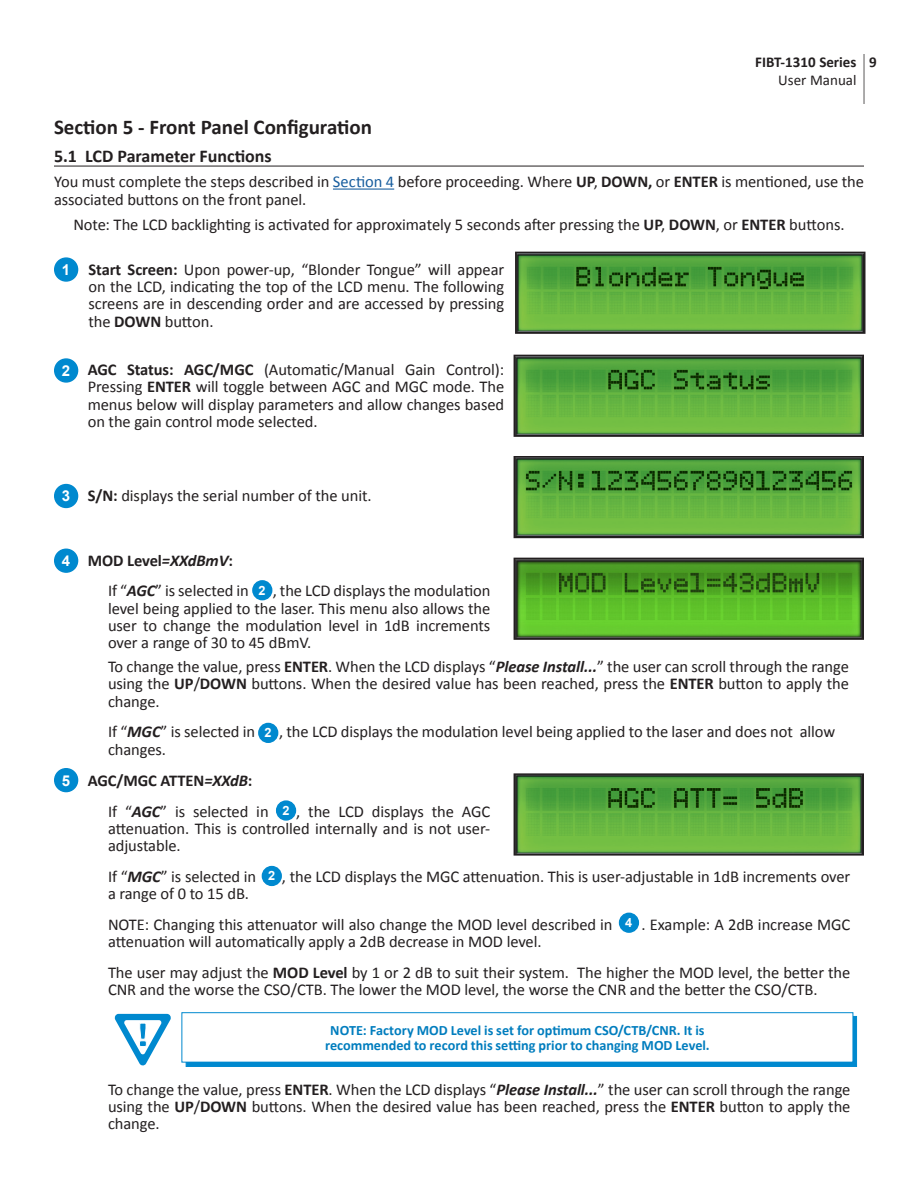
<style>
.page{position:relative;width:918px;height:1188px;background:#fff}
.page>*{position:absolute;margin:0;border:0;box-sizing:border-box;transform-origin:0 0}
.Section_Title{font:700 21px "Calibri";color:#231f20}
.Sub-Section_Title{font:700 18px "Calibri";color:#231f20}
.User-Interface_-_Num{font:16.5px/17.2px "Calibri";letter-spacing:-.005em;color:#231f20;text-align:justify}
.Body{font:16.5px/18px "Calibri";letter-spacing:-.005em;color:#231f20}
.User-Interface_-_Num-2{font:700 16.5px "Calibri";letter-spacing:-.005em;color:#231f20}
.t1{font:700 15px "Calibri";color:#231f20}
.t2{font:15px "Calibri";color:#231f20}
.t3{font:700 15px "Arial";color:#fff}
.Warning_Box{font:700 14.25px "Calibri";color:#007dbe}
.t4{font:700 12.75px "Arial";color:#fff}
.s1{color:#175d9e}
.s2{font-weight:700}
.s3{font-style:italic}
.s4{font-weight:700;font-style:italic}
</style>
<div class="page">
<hr style="left:863px;top:54px;width:2px;height:50px;background:#231f20">
<hr style="left:54px;top:166px;width:810px;height:1px;background:#231f20">
<hr style="left:333px;top:189px;width:61px;height:1px;background:#175d9e">
<div style="left:55px;top:258px;width:23px;height:23px;background:#0089cf;border-radius:50%"></div>
<div style="left:54px;top:257px;width:24px;height:25px;border:2px solid #0089cf;border-radius:50%"></div>
<svg style="left:515px;top:251px;width:351px;height:83px"></svg>
<div style="left:55px;top:485px;width:23px;height:22px;background:#0089cf;border-radius:50%"></div>
<div style="left:54px;top:484px;width:24px;height:24px;border:2px solid #0089cf;border-radius:50%"></div>
<svg style="left:513px;top:456px;width:351px;height:83px"></svg>
<svg style="left:513px;top:354px;width:351px;height:83px"></svg>
<div style="left:55px;top:359px;width:23px;height:23px;background:#0089cf;border-radius:50%"></div>
<div style="left:54px;top:358px;width:24px;height:25px;border:2px solid #0089cf;border-radius:50%"></div>
<div style="left:55px;top:549px;width:23px;height:23px;background:#0089cf;border-radius:50%"></div>
<div style="left:54px;top:549px;width:24px;height:24px;border:2px solid #0089cf;border-radius:50%"></div>
<svg style="left:513px;top:557px;width:351px;height:83px"></svg>
<div style="left:253px;top:581px;width:19px;height:19px;background:#0089cf;border-radius:50%"></div>
<div style="left:252px;top:580px;width:20px;height:20px;border:2px solid #0089cf;border-radius:50%"></div>
<div style="left:259px;top:724px;width:19px;height:18px;background:#0089cf;border-radius:50%"></div>
<div style="left:258px;top:723px;width:20px;height:20px;border:2px solid #0089cf;border-radius:50%"></div>
<div style="left:55px;top:769px;width:23px;height:23px;background:#0089cf;border-radius:50%"></div>
<div style="left:54px;top:768px;width:24px;height:24px;border:2px solid #0089cf;border-radius:50%"></div>
<svg style="left:513px;top:773px;width:351px;height:83px"></svg>
<div style="left:277px;top:801px;width:18px;height:19px;background:#0089cf;border-radius:50%"></div>
<div style="left:276px;top:800px;width:20px;height:21px;border:2px solid #0089cf;border-radius:50%"></div>
<div style="left:620px;top:913px;width:18px;height:19px;background:#0089cf;border-radius:50%"></div>
<div style="left:619px;top:913px;width:20px;height:20px;border:2px solid #0089cf;border-radius:50%"></div>
<div style="left:262px;top:867px;width:19px;height:18px;background:#0089cf;border-radius:50%"></div>
<div style="left:262px;top:866px;width:20px;height:20px;border:2px solid #0089cf;border-radius:50%"></div>
<div style="left:186px;top:1016px;width:671px;height:51px;background:#0089cf"></div>
<div style="left:182px;top:1013px;width:671px;height:49px;background:#fff"></div>
<div style="left:182px;top:1012px;width:671px;height:50px;border:1px solid #0089cf"></div>
<svg style="left:114px;top:1013px;width:57px;height:53px"></svg>
<p class="t1" style="left:755px;top:52px;width:103px">FIBT-1310 Series</p>
<p class="t2" style="left:778px;top:70px;width:80px">User Manual</p>
<p class="t1" style="left:869px;top:52px;width:9px">9</p>
<p class="Section_Title" style="left:54px;top:114px;width:320px">Section 5 - Front Panel Configuration</p>
<p class="Sub-Section_Title" style="left:54px;top:145px;width:219px">5.1 LCD Parameter Functions</p>
<p class="Body" style="left:54px;top:173px;width:811px">You must complete the steps described in <span class="s1">Section 4</span> before proceeding. Where <span class="s2">UP</span>, <span class="s2">DOWN,</span> or <span class="s2">ENTER</span> is mentioned, use the associated buttons on the front panel.</p>
<p class="Body" style="left:73px;top:216px;width:773px">Note: The LCD backlighting is activated for approximately 5 seconds after pressing the <span class="s2">UP</span>, <span class="s2">DOWN</span>, or <span class="s2">ENTER</span> buttons.</p>
<p class="User-Interface_-_Num" style="left:88px;top:261px;width:417px"><span class="s2">Start Screen:</span> Upon power-up, “Blonder Tongue” will appear on the LCD, indicating the top of the LCD menu. The following screens are in descending order and are accessed by pressing the <span class="s2">DOWN</span> button.</p>
<p class="t3" style="left:62px;top:260px;width:10px">1</p>
<p class="t3" style="left:62px;top:361px;width:10px">2</p>
<p class="User-Interface_-_Num" style="left:88px;top:361px;width:418px"><span class="s2">AGC Status: AGC/MGC</span> (Automatic/Manual Gain Control):<br>Pressing <span class="s2">ENTER</span> will toggle between AGC and MGC mode. The menus below will display parameters and allow changes based on the gain control mode selected.</p>
<p class="t3" style="left:62px;top:486px;width:10px">3</p>
<p class="User-Interface_-_Num" style="left:88px;top:487px;width:285px"><span class="s2">S/N:</span> displays the serial number of the unit.</p>
<p class="t3" style="left:62px;top:551px;width:10px">4</p>
<p class="t3" style="left:62px;top:770px;width:10px">5</p>
<p class="User-Interface_-_Num-2" style="left:88px;top:550px;width:147px">MOD Level<span class="s3">=XXdBmV</span>:</p>
<p class="User-Interface_-_Num" style="left:108px;top:582px;width:142px">If “<span class="s4">AGC</span>” is selected in</p>
<p class="User-Interface_-_Num" style="left:108px;top:582px;width:384px;text-indent:165px">, the LCD displays the modulation level being applied to the laser. This menu also allows the user to change the modulation level in 1dB increments over a range of 30 to 45 dBmV.</p>
<p class="User-Interface_-_Num" style="left:108px;top:658px;width:742px">To change the value, press <span class="s2">ENTER</span>. When the LCD displays “<span class="s4">Please Install...</span>” the user can scroll through the range using the <span class="s2">UP</span>/<span class="s2">DOWN</span> buttons. When the desired value has been reached, press the <span class="s2">ENTER</span> button to apply the change.</p>
<p class="User-Interface_-_Num" style="left:108px;top:723px;width:149px">If “<span class="s4">MGC</span>” is selected in</p>
<p class="User-Interface_-_Num" style="left:279px;top:723px;width:558px">, the LCD displays the modulation level being applied to the laser and does not allow</p>
<p class="User-Interface_-_Num" style="left:108px;top:741px;width:60px">changes.</p>
<p class="t4" style="left:259px;top:582px;width:9px">2</p>
<p class="t4" style="left:265px;top:724px;width:9px">2</p>
<p class="User-Interface_-_Num-2" style="left:88px;top:770px;width:166px">AGC/MGC ATTEN<span class="s3">=XXdB</span>:</p>
<p class="User-Interface_-_Num" style="left:108px;top:802px;width:162px">If “<span class="s4">AGC</span>” is selected in</p>
<p class="User-Interface_-_Num" style="left:108px;top:802px;width:384px;text-indent:188px">, the LCD displays the AGC attenuation. This is controlled internally and is not user&shy;adjustable.</p>
<p class="User-Interface_-_Num" style="left:108px;top:868px;width:150px">If “<span class="s4">MGC</span>” is selected in</p>
<p class="User-Interface_-_Num" style="left:282px;top:868px;width:570px">, the LCD displays the MGC attenuation. This is user-adjustable in 1dB increments over</p>
<p class="User-Interface_-_Num" style="left:108px;top:885px;width:143px">a range of 0 to 15 dB.</p>
<p class="User-Interface_-_Num" style="left:108px;top:916px;width:506px">NOTE: Changing this attenuator will also change the MOD level described in</p>
<p class="User-Interface_-_Num" style="left:642px;top:916px;width:210px">. Example: A 2dB increase MGC</p>
<p class="User-Interface_-_Num" style="left:108px;top:933px;width:435px">attenuation will automatically apply a 2dB decrease in MOD level.</p>
<p class="User-Interface_-_Num" style="left:108px;top:964px;width:744px">The user may adjust the <span class="s2">MOD Level</span> by 1 or 2 dB to suit their system. The higher the MOD level, the better the<br>CNR and the worse the CSO/CTB. The lower the MOD level, the worse the CNR and the better the CSO/CTB.</p>
<p class="t4" style="left:282px;top:802px;width:9px">2</p>
<p class="t4" style="left:268px;top:867px;width:9px">2</p>
<p class="t4" style="left:625px;top:914px;width:9px">4</p>
<p class="Warning_Box" style="left:330px;top:1021px;width:376px">NOTE: Factory MOD Level is set for optimum CSO/CTB/CNR. It is</p>
<p class="Warning_Box" style="left:325px;top:1036px;width:386px">recommended to record this setting prior to changing MOD Level.</p>
<p class="User-Interface_-_Num" style="left:108px;top:1080px;width:744px">To change the value, press <span class="s2">ENTER</span>. When the LCD displays “<span class="s4">Please Install...</span>” the user can scroll through the range using the <span class="s2">UP</span>/<span class="s2">DOWN</span> buttons. When the desired value has been reached, press the <span class="s2">ENTER</span> button to apply the change.</p>
</div>
